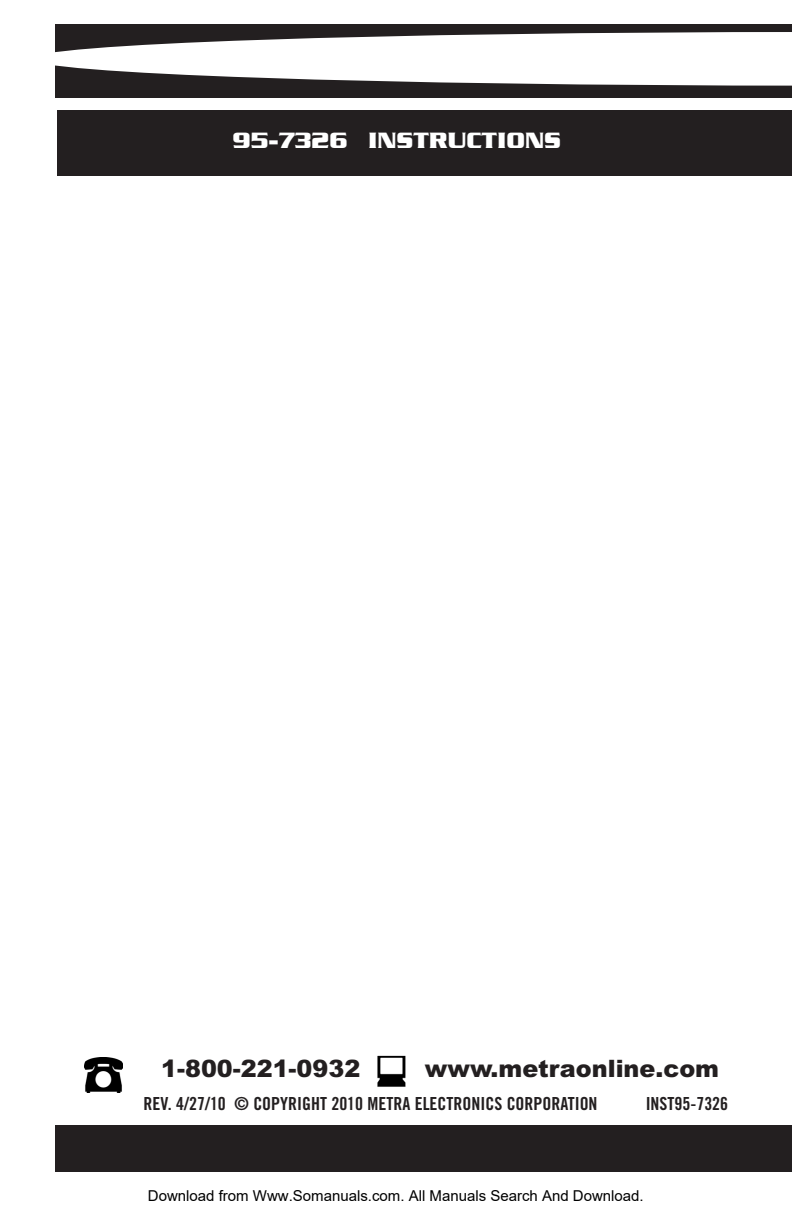
<style>
.page{position:relative;width:792px;height:1224px;background:#fff}
.page>*{position:absolute;margin:0;border:0;box-sizing:border-box;transform-origin:0 0}
.t1{font:900 24px "Arial";color:#231f20}
.t2{font:700 24px "Serpentine";color:#fff}
.t3{font:18px "Trade Gothic Bold Cond Twenty";color:#231f20}
.t4{font:15px "Arial";color:#000}
</style>
<div class="page">
<div style="left:57px;top:111px;width:735px;height:65px;background:#231f20"></div>
<div style="left:55px;top:24px;width:737px;height:74px;background:#231f20"></div>
<svg style="left:55px;top:32px;width:737px;height:54px;fill:#fff"></svg>
<div style="left:55px;top:1125px;width:737px;height:47px;background:#231f20"></div>
<img style="left:84px;top:1058px;width:39px;height:34px">
<img style="left:377px;top:1055px;width:29px;height:32px">
<h1 class="t2" style="left:233px;top:132px;width:330px">95-7326 INSTRUCTIONS</h1>
<h1 class="t1" style="left:161px;top:1055px;width:201px">1-800-221-0932</h1>
<p class="t3" style="left:144px;top:1097px;width:455px">REV. 4/27/10 © COPYRIGHT 2010 METRA ELECTRONICS CORPORATION</p>
<p class="t3" style="left:646px;top:1097px;width:84px">INST95-7326</p>
<h1 class="t1" style="left:425px;top:1055px;width:296px">www.metraonline.com</h1>
<p class="t4" style="left:148px;top:1187px;width:497px">Download from Www.Somanuals.com. All Manuals Search And Download.</p>
</div>
